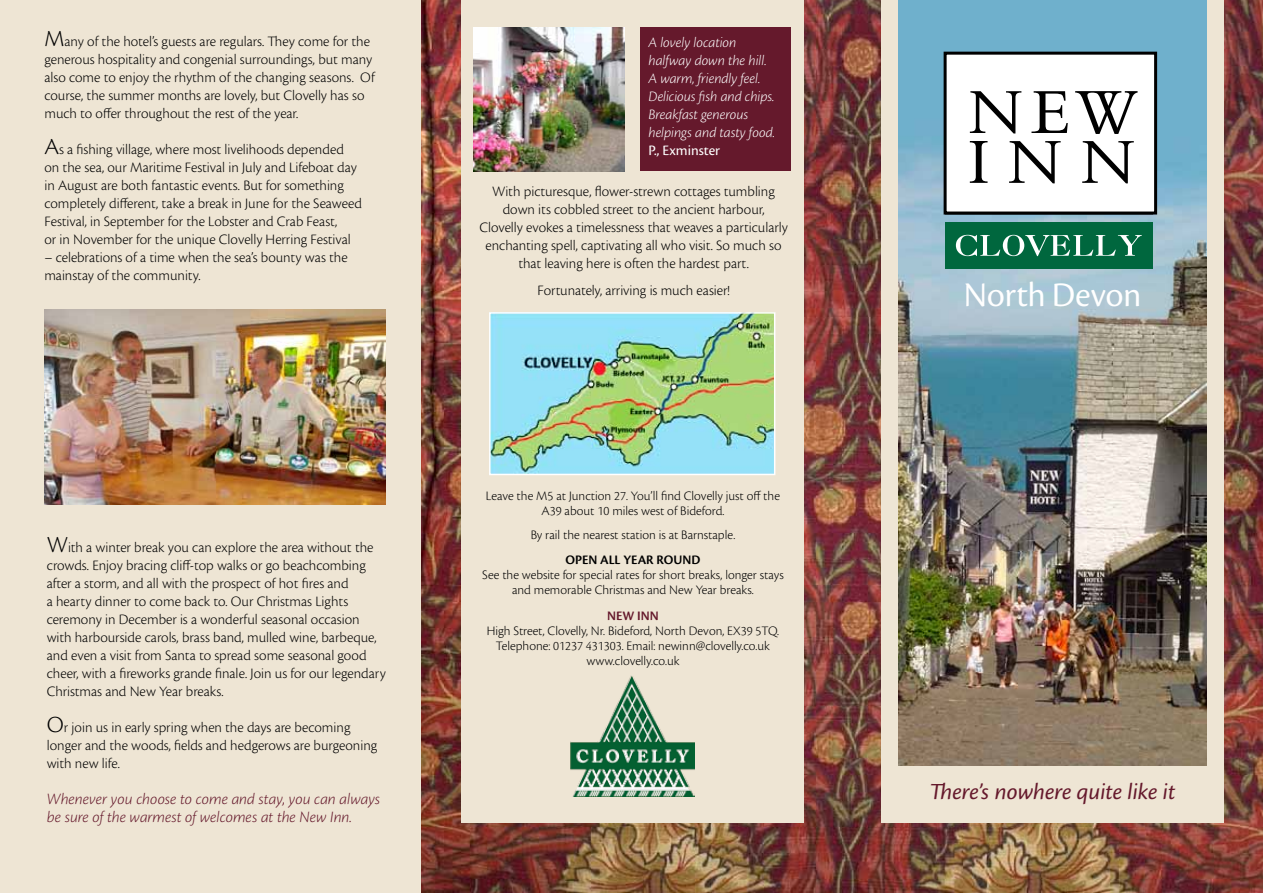
<style>
.page{position:relative;width:1263px;height:893px;background:#fff}
.page>*{position:absolute;margin:0;border:0;box-sizing:border-box;transform-origin:0 0}
.t1{font:36px "Cronos Pro Disp";letter-spacing:.005em;color:#fff}
.t2{font:italic 24px "Cronos Pro";letter-spacing:-.005em;color:#65192c}
.t3{font:italic 300 16.5px/18px "Cronos Pro";letter-spacing:-.005em;color:#65192c}
.t4{font:300 15px/18px "Cronos Pro";color:#000}
.t5{font:italic 300 15px/18px "Cronos Pro";letter-spacing:-.005em;color:#fff}
.t6{font:15px "Cronos Pro";letter-spacing:-.005em;color:#fff}
.t7{font:300 13.5px/15px "Cronos Pro";color:#000;text-align:center}
.t8{font:600 13.5px "Cronos Pro";color:#000}
.t9{font:600 13.5px "Cronos Pro";letter-spacing:.005em;color:#65192c}
.s1{font-size:24px}
</style>
<div class="page">
<div style="left:0;top:0;width:422px;height:893px;background:#eee5d4"></div>
<img style="left:421px;top:0;width:842px;height:893px">
<div style="left:881px;top:0;width:343px;height:822px;background:#eee5d4"></div>
<div style="left:461px;top:0;width:342px;height:822px;background:#eee5d4"></div>
<img style="left:899px;top:0;width:307px;height:765px">
<div style="left:640px;top:27px;width:150px;height:144px;background:#65192c"></div>
<img style="left:473px;top:27px;width:151px;height:145px">
<img style="left:492px;top:315px;width:280px;height:157px">
<div style="left:489px;top:312px;width:286px;height:163px;border:2px solid #fff"></div>
<img style="left:571px;top:675px;width:123px;height:121px">
<img style="left:45px;top:309px;width:341px;height:196px">
<div style="left:945px;top:223px;width:208px;height:46px;background:#00673e"></div>
<div style="left:945px;top:53px;width:210px;height:160px;background:#fff"></div>
<div style="left:944px;top:52px;width:213px;height:163px;border:3px solid #000"></div>
<svg style="left:945px;top:71px;width:208px;height:185px"></svg>
<p class="t4" style="left:44px;top:32px;width:332px"><span class="s1">M</span>any of the hotel’s guests are regulars. They come for the generous hospitality and congenial surroundings, but many also come to enjoy the rhythm of the changing seasons. Of course, the summer months are lovely, but Clovelly has so much to offer throughout the rest of the year.</p>
<p class="t4" style="left:44px;top:140px;width:319px"><span class="s1">A</span>s a fishing village, where most livelihoods depended on the sea, our Maritime Festival in July and Lifeboat day in August are both fantastic events. But for something completely different, take a break in June for the Seaweed Festival, in September for the Lobster and Crab Feast,<br>or in November for the unique Clovelly Herring Festival</p>
<p class="t4" style="left:44px;top:248px;width:305px">– celebrations of a time when the sea’s bounty was the mainstay of the community.</p>
<p class="t4" style="left:47px;top:539px;width:341px"><span class="s1">W</span>ith a winter break you can explore the area without the crowds. Enjoy bracing cliff-top walks or go beachcombing after a storm, and all with the prospect of hot fi res and<br>a hearty dinner to come back to. Our Christmas Lights ceremony in December is a wonderful seasonal occasion with harbourside carols, brass band, mulled wine, barbeque, and even a visit from Santa to spread some seasonal good cheer, with a fi reworks grande fi nale. Join us for our legendary Christmas and New Year breaks.</p>
<p class="t4" style="left:47px;top:719px;width:332px"><span class="s1">O</span>r join us in early spring when the days are becoming longer and the woods, fi elds and hedgerows are burgeoning with new life.</p>
<p class="t3" style="left:47px;top:790px;width:335px">Whenever you choose to come and stay, you can always be sure of the warmest of welcomes at the New Inn.</p>
<p class="t5" style="left:648px;top:34px;width:128px">A lovely location halfway down the hill.<br>A warm, friendly feel.<br>Delicious fish and chips.<br>Breakfast generous helpings and tasty food.</p>
<p class="t6" style="left:648px;top:142px;width:73px">P., Exminster</p>
<p class="t4" style="left:479px;top:182px;width:310px;text-align:center">With picturesque, flower-strewn cottages tumbling down its cobbled street to the ancient harbour, Clovelly evokes a timelessness that weaves a particularly enchanting spell, captivating all who visit. So much so that leaving here is often the hardest part.</p>
<p class="t4" style="left:537px;top:281px;width:194px">Fortunately, arriving is much easier!</p>
<p class="t7" style="left:486px;top:488px;width:296px">Leave the M5 at Junction 27. You’ll find Clovelly just off the<br>A39 about 10 miles west of Bideford.</p>
<p class="t7" style="left:531px;top:527px;width:206px">By rail the nearest station is at Barnstaple.</p>
<p class="t8" style="left:565px;top:552px;width:136px">OPEN ALL YEAR ROUND</p>
<p class="t7" style="left:482px;top:568px;width:303px">See the website for special rates for short breaks, longer stays and memorable Christmas and New Year breaks.</p>
<p class="t9" style="left:607px;top:608px;width:53px">NEW INN</p>
<p class="t7" style="left:487px;top:623px;width:294px">High Street, Clovelly, Nr. Bideford, North Devon, EX39 5TQ.<br>Telephone: 01237 431303. Email: newinn@clovelly.co.uk www.clovelly.co.uk</p>
<h1 class="t1" style="left:964px;top:274px;width:179px">North Devon</h1>
<h2 class="t2" style="left:930px;top:778px;width:247px">There’s nowhere quite like it</h2>
</div>
